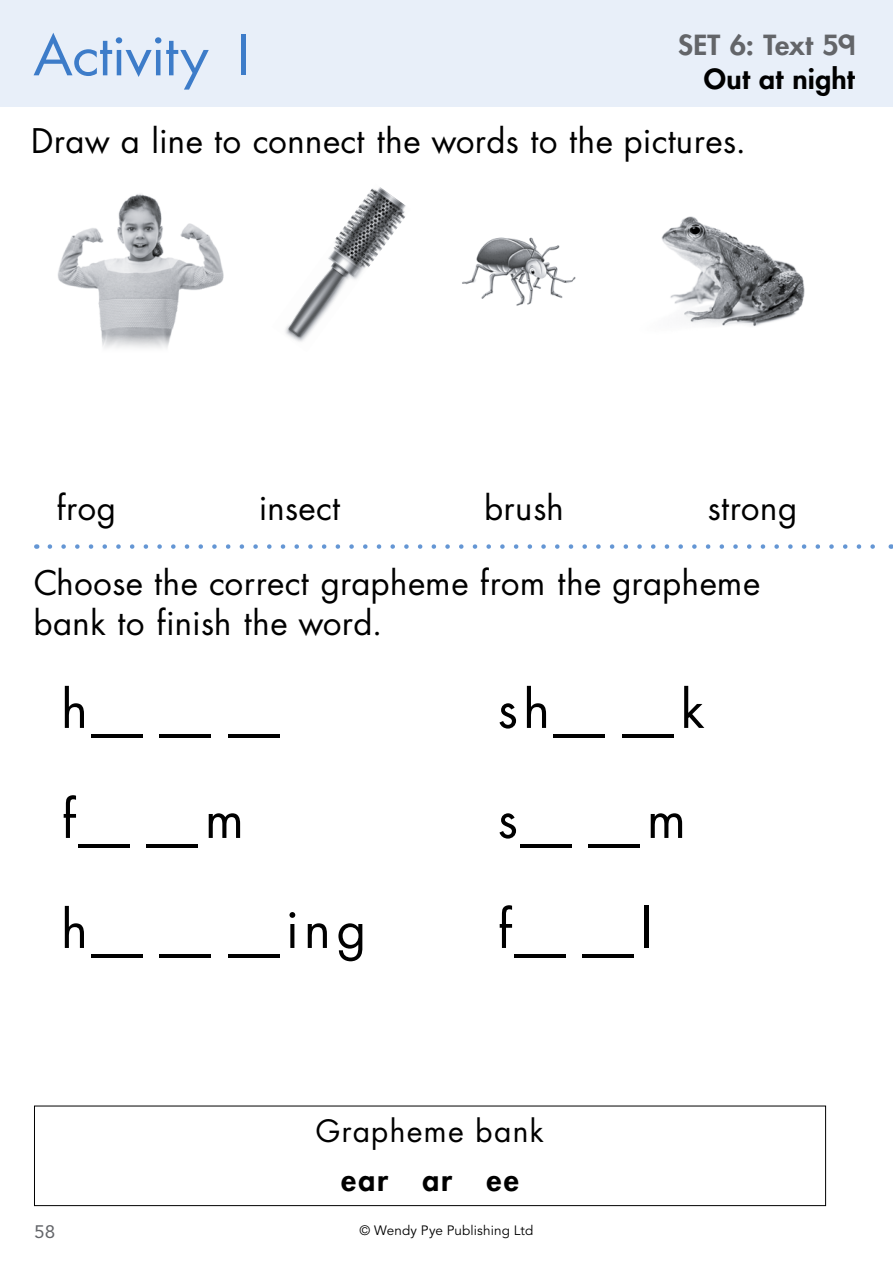
<style>
.page{position:relative;width:893px;height:1263px;background:#fff}
.page>*{position:absolute;margin:0;border:0;box-sizing:border-box;transform-origin:0 0}
.t1{font:54px "US Asunshine";letter-spacing:-.005em;color:#3d7cc9;scale:1.05 1}
.t2{font:51px/109.9px "US Asunshine";color:#000}
.t3{font:33px/39.6px "US Asunshine";letter-spacing:.025em;color:#000}
.t4{font:30px "US Asunshine";letter-spacing:.06em;color:#000}
.t5{font:800 30px "US Asunshine";letter-spacing:.065em;color:#000}
.t6{font:800 27px "US Asunshine";letter-spacing:.005em;color:#636569;scale:1.05 1}
.t7{font:800 27px "US Asunshine";letter-spacing:.01em;color:#000;scale:1.05 1}
.t8{font:18px "Avenir LT Std";color:#636569;scale:1.05 1}
.t9{font:13.5px "Avenir LT Std";letter-spacing:.01em;color:#000}
</style>
<div class="page">
<div style="left:0;top:0;width:893px;height:106px;background:#e8eff9"></div>
<img style="left:462px;top:237px;width:114px;height:69px">
<img style="left:285px;top:187px;width:121px;height:155px">
<img style="left:58px;top:194px;width:166px;height:154px">
<img style="left:661px;top:216px;width:144px;height:111px">
<div style="left:34px;top:1106px;width:792px;height:100px;border:1px solid #000"></div>
<svg style="left:50px;top:544px;width:825px;height:5px"></svg>
<h1 class="t1" style="left:34px;top:18px;width:217px">Activity 1</h1>
<p class="t6" style="left:678px;top:27px;width:170px">SET 6: Text 59</p>
<p class="t7" style="left:704px;top:61px;width:145px">Out at night</p>
<p class="t3" style="left:32px;top:120px;width:716px">Draw a line to connect the words to the pictures.</p>
<p class="t3" style="left:57px;top:487px;width:60px">frog</p>
<p class="t3" style="left:259px;top:487px;width:83px">insect</p>
<p class="t3" style="left:485px;top:487px;width:81px">brush</p>
<p class="t3" style="left:34px;top:563px;width:727px">Choose the correct grapheme from the grapheme bank to finish the word.</p>
<p class="t3" style="left:708px;top:487px;width:90px">strong</p>
<h2 class="t2" style="left:62px;top:653px;width:305px">h___ f__m h___ing</h2>
<h2 class="t2" style="left:498px;top:653px;width:208px">sh__k s__m f__l</h2>
<p class="t4" style="left:316px;top:1110px;width:229px">Grapheme bank</p>
<p class="t5" style="left:341px;top:1160px;width:179px">ear ar ee</p>
<p class="t8" style="left:34px;top:1221px;width:22px">58</p>
<p class="t9" style="left:360px;top:1222px;width:175px">© Wendy Pye Publishing Ltd</p>
</div>
